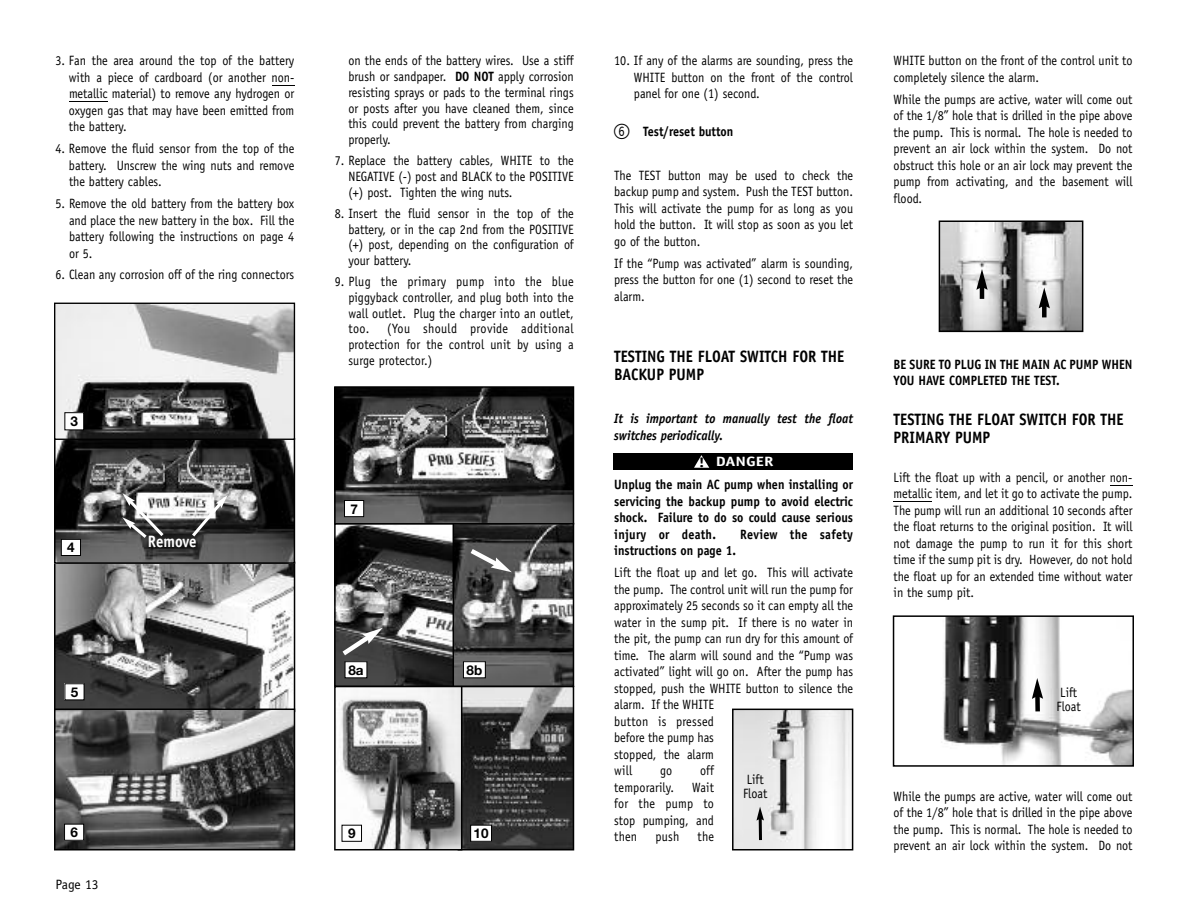
<style>
.page{position:relative;width:1188px;height:918px;background:#fff}
.page>*{position:absolute;margin:0;border:0;box-sizing:border-box;transform-origin:0 0}
.t1{font:700 16.5px/18px "Officina Sans";color:#000;scale:.9 1}
.t2{font:700 16.5px "Officina Sans";color:#fff;scale:.9 1}
.t3{font:13.5px/16.5px "Officina Sans";color:#000;text-align:justify;scale:.9 1}
.t4{font:700 13.5px/16.5px "Officina Sans";color:#000;text-align:justify;scale:.9 1}
.t5{font:italic 700 13.5px/16.5px "Officina Sans";color:#000;scale:.9 1}
.t6{font:700 13.5px "Officina Sans";letter-spacing:.02em;color:#000;scale:.9 1}
.t7{font:700 13.5px "Helvetica Neue";color:#000}
.t8{font:700 13.5px "Officina Sans";color:#fff;scale:1.25 1}
.t9{font:13.5px "Officina Sans";color:#000}
.s1{font-weight:700}
.s2{font-family:"Digitsand Pairs C";font-weight:400;font-size:25.5px}
.s3{color:#000}
</style>
<div class="page">
<svg style="left:272px;top:85px;width:22px;height:1px"></svg>
<hr style="left:69px;top:101px;width:39px;height:1px;background:#000">
<svg style="left:1110px;top:485px;width:22px;height:1px"></svg>
<hr style="left:894px;top:501px;width:38px;height:1px;background:#000">
<div style="left:613px;top:454px;width:240px;height:16px;background:#000"></div>
<svg style="left:694px;top:455px;width:15px;height:13px"></svg>
<img style="left:942px;top:223px;width:138px;height:106px">
<div style="left:939px;top:220px;width:144px;height:112px;border:2px solid #000"></div>
<hr style="left:980px;top:286px;width:4px;height:13px;background:#000">
<svg style="left:976px;top:269px;width:12px;height:21px"></svg>
<img style="left:941px;top:618px;width:190px;height:146px">
<div style="left:893px;top:615px;width:241px;height:152px;border:2px solid #000"></div>
<svg style="left:1032px;top:220px;width:18px;height:496px"></svg>
<img style="left:735px;top:712px;width:115px;height:135px">
<div style="left:732px;top:709px;width:121px;height:141px;border:2px solid #000"></div>
<svg style="left:756px;top:807px;width:8px;height:36px"></svg>
<img style="left:57px;top:565px;width:235px;height:144px">
<div style="left:54px;top:562px;width:241px;height:150px;border:2px solid #000"></div>
<div style="left:65px;top:684px;width:19px;height:16px;background:#fff"></div>
<svg style="left:57px;top:712px;width:235px;height:135px"></svg>
<div style="left:54px;top:709px;width:241px;height:141px;border:2px solid #000"></div>
<div style="left:65px;top:824px;width:19px;height:16px;background:#fff"></div>
<div style="left:64px;top:824px;width:20px;height:17px;border:1px solid #000"></div>
<img style="left:462px;top:689px;width:109px;height:158px">
<div style="left:458px;top:686px;width:116px;height:164px;border:2px solid #000"></div>
<div style="left:471px;top:825px;width:21px;height:16px;background:#fff"></div>
<div style="left:470px;top:825px;width:22px;height:17px;border:1px solid #000"></div>
<img style="left:339px;top:689px;width:120px;height:158px">
<div style="left:334px;top:686px;width:128px;height:164px;border:2px solid #000"></div>
<div style="left:342px;top:825px;width:20px;height:16px;background:#fff"></div>
<div style="left:342px;top:825px;width:20px;height:17px;border:1px solid #000"></div>
<img style="left:337px;top:526px;width:115px;height:158px">
<div style="left:334px;top:523px;width:121px;height:164px;border:2px solid #000"></div>
<div style="left:345px;top:662px;width:22px;height:16px;background:#fff"></div>
<div style="left:345px;top:661px;width:22px;height:17px;border:1px solid #000"></div>
<svg style="left:338px;top:628px;width:45px;height:32px"></svg>
<svg style="left:456px;top:526px;width:115px;height:158px"></svg>
<div style="left:453px;top:523px;width:121px;height:164px;border:2px solid #000"></div>
<div style="left:463px;top:662px;width:22px;height:16px;background:#fff"></div>
<div style="left:463px;top:661px;width:23px;height:17px;border:1px solid #000"></div>
<svg style="left:466px;top:545px;width:46px;height:27px"></svg>
<svg style="left:57px;top:441px;width:235px;height:120px"></svg>
<div style="left:54px;top:438px;width:241px;height:126px;border:2px solid #000"></div>
<div style="left:61px;top:539px;width:20px;height:17px;background:#fff"></div>
<div style="left:61px;top:539px;width:20px;height:17px;border:1px solid #000"></div>
<svg style="left:189px;top:495px;width:39px;height:45px"></svg>
<svg style="left:122px;top:493px;width:45px;height:48px"></svg>
<svg style="left:337px;top:389px;width:234px;height:133px"></svg>
<div style="left:334px;top:386px;width:240px;height:139px;border:2px solid #000"></div>
<div style="left:345px;top:501px;width:19px;height:16px;background:#fff"></div>
<div style="left:344px;top:500px;width:20px;height:17px;border:1px solid #000"></div>
<svg style="left:56px;top:305px;width:237px;height:133px"></svg>
<div style="left:54px;top:303px;width:241px;height:137px;border:1px solid #000"></div>
<div style="left:65px;top:413px;width:19px;height:17px;background:#fff"></div>
<div style="left:64px;top:412px;width:20px;height:18px;border:1px solid #000"></div>
<p class="t3" style="left:69px;top:54px;width:252px;text-indent:-13px">3. Fan the area around the top of the battery with a piece of cardboard (or another non&shy;metallic material) to remove any hydrogen or oxygen gas that may have been emitted from the battery.</p>
<p class="t3" style="left:69px;top:141px;width:252px;text-indent:-13px">4. Remove the fluid sensor from the top of the battery. Unscrew the wing nuts and remove the battery cables.</p>
<p class="t3" style="left:69px;top:196px;width:252px;text-indent:-13px">5. Remove the old battery from the battery box and place the new battery in the box. Fill the battery following the instructions on page 4 or 5.</p>
<p class="t3" style="left:56px;top:267px;width:267px">6. Clean any corrosion off of the ring connectors</p>
<p class="t7" style="left:71px;top:416px;width:9px">3</p>
<p class="t7" style="left:67px;top:543px;width:9px">4</p>
<p class="t2" style="left:148px;top:535px;width:56px">Remove</p>
<p class="t3" style="left:348px;top:54px;width:252px;line-height:15.8px">on the ends of the battery wires. Use a stiff brush or sandpaper. <span class="s1">DO NOT</span> apply corrosion resisting sprays or pads to the terminal rings or posts after you have cleaned them, since this could prevent the battery from charging properly.</p>
<p class="t3" style="left:348px;top:154px;width:252px;line-height:15.8px;text-indent:-14px">7. Replace the battery cables, WHITE to the NEGATIVE (-) post and BLACK to the POSITIVE (+) post. Tighten the wing nuts.</p>
<p class="t3" style="left:348px;top:206px;width:252px;line-height:15.8px;text-indent:-14px">8. Insert the fluid sensor in the top of the battery, or in the cap 2nd from the POSITIVE (+) post, depending on the configuration of your battery.</p>
<p class="t3" style="left:348px;top:275px;width:252px;line-height:15.8px;text-indent:-14px">9. Plug the primary pump into the blue piggyback controller, and plug both into the wall outlet. Plug the charger into an outlet, too.</p>
<p class="t3" style="left:348px;top:322px;width:252px;line-height:15.8px;text-indent:39px">(You should provide additional protection for the control unit by using a surge protector.)</p>
<p class="t7" style="left:350px;top:504px;width:9px">7</p>
<p class="t7" style="left:71px;top:687px;width:9px">5</p>
<p class="t7" style="left:348px;top:665px;width:17px">8a</p>
<p class="t7" style="left:467px;top:665px;width:17px">8b</p>
<p class="t7" style="left:70px;top:828px;width:9px">6</p>
<p class="t7" style="left:348px;top:829px;width:9px">9</p>
<p class="t7" style="left:474px;top:829px;width:17px">10</p>
<p class="t9" style="left:56px;top:879px;width:45px">Page 13</p>
<p class="t3" style="left:634px;top:54px;width:245px;text-indent:-20px">10. If any of the alarms are sounding, press the WHITE button on the front of the control panel for one (1) second.</p>
<p class="t4" style="left:614px;top:124px;width:134px"><span class="s2">6</span> Test/reset button</p>
<p class="t3" style="left:614px;top:168px;width:267px">The TEST button may be used to check the backup pump and system. Push the TEST button.<br>This will activate the pump for as long as you hold the button. It will stop as soon as you let go of the button.</p>
<p class="t3" style="left:614px;top:256px;width:267px">If the “Pump was activated” alarm is sounding, press the button for one (1) second to reset the alarm.</p>
<p class="t1" style="left:614px;top:349px;width:257px">TESTING THE FLOAT SWITCH FOR THE<br>BACKUP PUMP</p>
<p class="t5" style="left:614px;top:411px;width:267px">It is important to manually test the float switches periodically.</p>
<p class="t4" style="left:614px;top:477px;width:267px">Unplug the main AC pump when installing or servicing the backup pump to avoid electric shock. Failure to do so could cause serious injury or death.</p>
<p class="t8" style="left:699px;top:456px;width:61px"><span class="s3">!</span> DANGER</p>
<p class="t6" style="left:740px;top:529px;width:127px">Review the safety</p>
<p class="t4" style="left:614px;top:543px;width:137px">instructions on page 1.</p>
<p class="t3" style="left:614px;top:565px;width:267px;text-align:left">Lift the float up and let go. This will activate the pump. The control unit will run the pump for approximately 25 seconds so it can empty all the water in the sump pit. If there is no water in the pit, the pump can run dry for this amount of time. The alarm will sound and the “Pump was activated” light will go on. After the pump has stopped, push the WHITE button to silence the alarm. If the WHITE<br>button is pressed<br>before the pump has<br>stopped, the alarm<br>will</p>
<p class="t3" style="left:660px;top:763px;width:15px">go</p>
<p class="t3" style="left:700px;top:763px;width:17px">off</p>
<p class="t3" style="left:614px;top:780px;width:68px">temporarily.</p>
<p class="t3" style="left:743px;top:774px;width:28px;line-height:13.5px">Lift<br>Float</p>
<p class="t3" style="left:614px;top:780px;width:112px;text-indent:78px">Wait for the pump to stop pumping, and then</p>
<p class="t3" style="left:655px;top:829px;width:28px">push</p>
<p class="t3" style="left:698px;top:829px;width:20px">the</p>
<p class="t3" style="left:894px;top:54px;width:267px">WHITE button on the front of the control unit to completely silence the alarm.</p>
<p class="t3" style="left:894px;top:92px;width:267px">While the pumps are active, water will come out of the 1/8” hole that is drilled in the pipe above the pump. This is normal. The hole is needed to prevent an air lock within the system. Do not obstruct this hole or an air lock may prevent the pump from activating, and the basement will flood.</p>
<p class="t4" style="left:894px;top:357px;width:267px">BE SURE TO PLUG IN THE MAIN AC PUMP WHEN<br>YOU HAVE COMPLETED THE TEST.</p>
<p class="t1" style="left:894px;top:411px;width:257px">TESTING THE FLOAT SWITCH FOR THE<br>PRIMARY PUMP</p>
<p class="t3" style="left:894px;top:470px;width:267px">Lift the float up with a pencil, or another non&shy;metallic item, and let it go to activate the pump.<br>The pump will run an additional 10 seconds after the float returns to the original position. It will not damage the pump to run it for this short time if the sump pit is dry. However, do not hold the float up for an extended time without water in the sump pit.</p>
<p class="t3" style="left:1057px;top:687px;width:28px;line-height:13.5px">Lift<br>Float</p>
<p class="t3" style="left:894px;top:789px;width:267px">While the pumps are active, water will come out of the 1/8” hole that is drilled in the pipe above the pump. This is normal. The hole is needed to prevent an air lock within the system. Do not</p>
</div>
